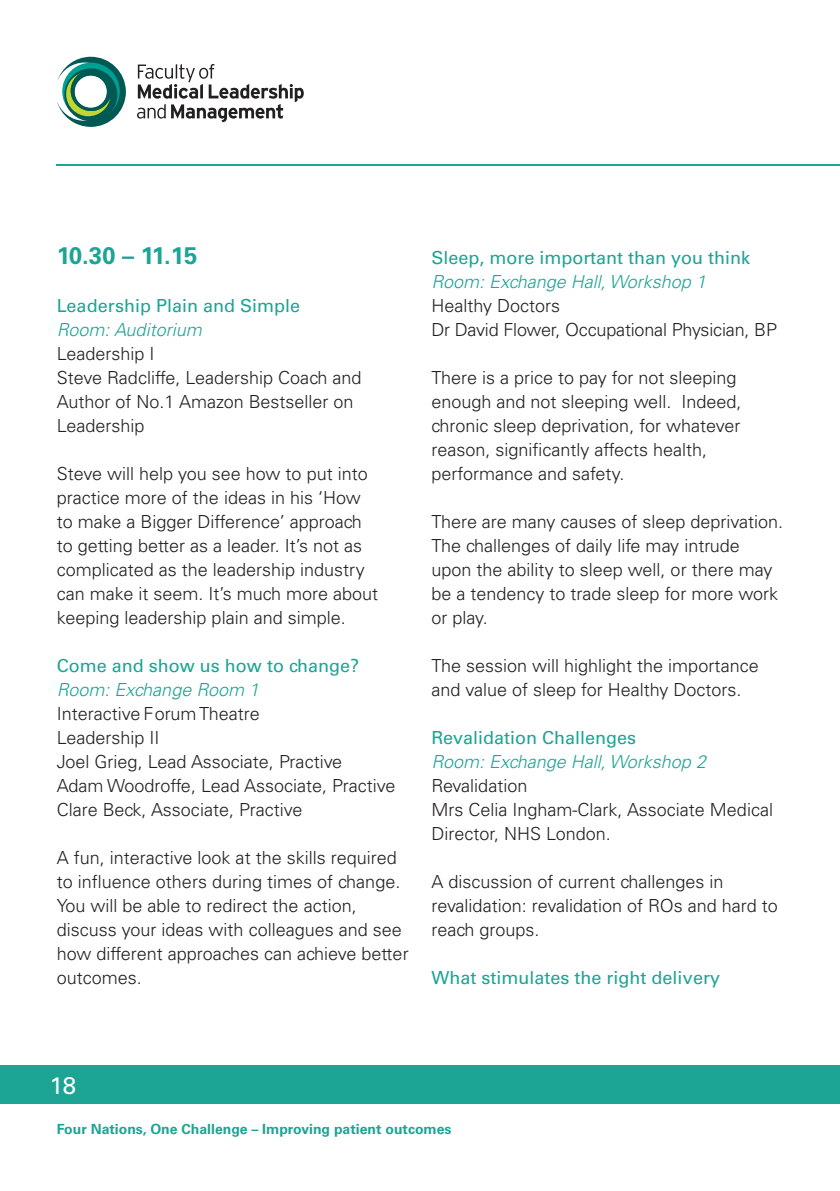
<style>
.page{position:relative;width:840px;height:1191px;background:#fff}
.page>*{position:absolute;margin:0;border:0;box-sizing:border-box;transform-origin:0 0}
.t1{font:700 24px "Univers LT Std";letter-spacing:-.03em;color:#1ca494}
.t2{font:24px "Univers LT Std";color:#fff}
.t3{font:300 18px/24px "Univers LT Std";color:#231f20}
.t4{font:18px "Univers LT Std";color:#1ca494}
.t5{font:italic 300 18px "Univers LT Std";color:#1ca494}
.t6{font:700 14px "Univers LT Std";color:#1ca494}
</style>
<div class="page">
<svg style="left:137px;top:64px;width:166px;height:58px"></svg>
<svg style="left:57px;top:57px;width:69px;height:70px"></svg>
<hr style="left:57px;top:164px;width:782px;height:1px;background:#1ca494">
<div style="left:0;top:1065px;width:839px;height:39px;background:#1ca494"></div>
<hr style="left:839px;top:1065px;width:1px;height:39px;background:#1ca494">
<h1 class="t1" style="left:57px;top:242px;width:142px">10.30 – 11.15</h1>
<p class="t4" style="left:57px;top:295px;width:245px">Leadership Plain and Simple</p>
<p class="t5" style="left:57px;top:319px;width:146px">Room: Auditorium</p>
<p class="t3" style="left:57px;top:342px;width:306px">Leadership I<br>Steve Radcliffe, Leadership Coach and<br>Author of No.1 Amazon Bestseller on<br>Leadership</p>
<p class="t3" style="left:57px;top:462px;width:323px">Steve will help you see how to put into practice more of the ideas in his ‘How to make a Bigger Difference’ approach to getting better as a leader. It’s not as complicated as the leadership industry can make it seem. It’s much more about keeping leadership plain and simple.</p>
<p class="t4" style="left:57px;top:655px;width:304px">Come and show us how to change?</p>
<p class="t5" style="left:57px;top:679px;width:204px">Room: Exchange Room 1</p>
<p class="t3" style="left:57px;top:702px;width:340px">Interactive Forum Theatre<br>Leadership II<br>Joel Grieg, Lead Associate, Practive<br>Adam Woodroffe, Lead Associate, Practive<br>Clare Beck, Associate, Practive</p>
<p class="t3" style="left:57px;top:846px;width:353px">A fun, interactive look at the skills required to influence others during times of change.<br>You will be able to redirect the action, discuss your ideas with colleagues and see how different approaches can achieve better outcomes.</p>
<p class="t4" style="left:431px;top:247px;width:320px">Sleep, more important than you think</p>
<p class="t5" style="left:431px;top:271px;width:276px">Room: Exchange Hall, Workshop 1</p>
<p class="t3" style="left:431px;top:294px;width:347px">Healthy Doctors<br>Dr David Flower, Occupational Physician, BP</p>
<p class="t3" style="left:431px;top:366px;width:311px">There is a price to pay for not sleeping enough and not sleeping well. Indeed, chronic sleep deprivation, for whatever reason, significantly affects health, performance and safety.</p>
<p class="t3" style="left:431px;top:510px;width:353px">There are many causes of sleep deprivation.<br>The challenges of daily life may intrude upon the ability to sleep well, or there may be a tendency to trade sleep for more work or play.</p>
<p class="t3" style="left:431px;top:654px;width:329px">The session will highlight the importance and value of sleep for Healthy Doctors.</p>
<p class="t4" style="left:431px;top:727px;width:206px">Revalidation Challenges</p>
<p class="t5" style="left:431px;top:751px;width:276px">Room: Exchange Hall, Workshop 2</p>
<p class="t3" style="left:431px;top:774px;width:343px">Revalidation<br>Mrs Celia Ingham-Clark, Associate Medical<br>Director, NHS London.</p>
<p class="t3" style="left:431px;top:870px;width:348px">A discussion of current challenges in revalidation: revalidation of ROs and hard to reach groups.</p>
<p class="t4" style="left:431px;top:967px;width:290px">What stimulates the right delivery</p>
<h1 class="t2" style="left:50px;top:1071px;width:28px">18</h1>
<p class="t6" style="left:57px;top:1121px;width:396px">Four Nations, One Challenge – Improving patient outcomes</p>
</div>
